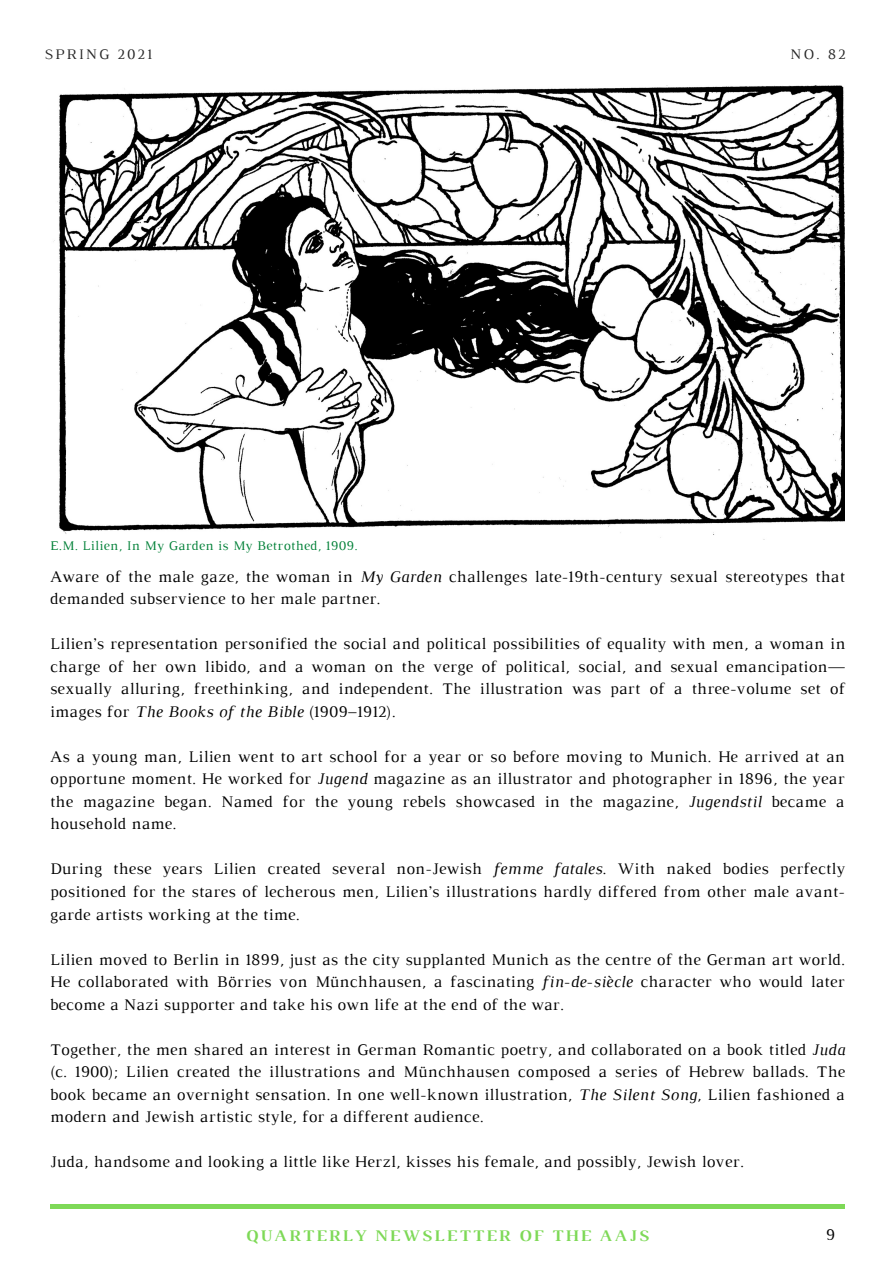
<style>
.page{position:relative;width:894px;height:1264px;background:#fff}
.page>*{position:absolute;margin:0;border:0;box-sizing:border-box;transform-origin:0 0}
.t1{font:16.5px/22.5px "Luthier";letter-spacing:.02em;color:#000;text-align:justify}
.t2{font:700 16.5px "Luthier";letter-spacing:.13em;color:#7ed957}
.t3{font:14.85px "Luthier";letter-spacing:.14em;color:#252525}
.t4{font:13.5px "Luthier";letter-spacing:.03em;color:#008037}
.s1{font-style:italic}
</style>
<div class="page">
<hr style="left:50px;top:1204px;width:794px;height:4px;background:#7ed957">
<img style="left:53px;top:85px;width:791px;height:453px">
<p class="t3" style="left:44px;top:49px;width:109px">SPRING 2021</p>
<p class="t3" style="left:790px;top:49px;width:57px">NO. 82</p>
<p class="t4" style="left:50px;top:540px;width:309px">E.M. Lilien, In My Garden is My Betrothed, 1909.</p>
<p class="t1" style="left:50px;top:566px;width:796px">Aware of the male gaze, the woman in <span class="s1">My Garden</span> challenges late-19th-century sexual stereotypes that demanded subservience to her male partner.</p>
<p class="t1" style="left:50px;top:633px;width:796px">Lilien’s representation personified the social and political possibilities of equality with men, a woman in charge of her own libido, and a woman on the verge of political, social, and sexual emancipation— sexually alluring, freethinking, and independent. The illustration was part of a three-volume set of images for <span class="s1">The Books of the Bible</span> (1909–1912).</p>
<p class="t1" style="left:50px;top:746px;width:796px">As a young man, Lilien went to art school for a year or so before moving to Munich. He arrived at an opportune moment. He worked for <span class="s1">Jugend</span> magazine as an illustrator and photographer in 1896, the year the magazine began. Named for the young rebels showcased in the magazine, <span class="s1">Jugendstil</span> became a household name.</p>
<p class="t1" style="left:50px;top:859px;width:796px">During these years Lilien created several non-Jewish <span class="s1">femme fatales</span>. With naked bodies perfectly positioned for the stares of lecherous men, Lilien’s illustrations hardly differed from other male avant&shy;garde artists working at the time.</p>
<p class="t1" style="left:50px;top:949px;width:796px">Lilien moved to Berlin in 1899, just as the city supplanted Munich as the centre of the German art world.<br>He collaborated with Börries von Münchhausen, a fascinating <span class="s1">fin-de-siècle</span> character who would later become a Nazi supporter and take his own life at the end of the war.</p>
<p class="t1" style="left:50px;top:1039px;width:796px">Together, the men shared an interest in German Romantic poetry, and collaborated on a book titled <span class="s1">Juda </span>(c. 1900); Lilien created the illustrations and Münchhausen composed a series of Hebrew ballads. The book became an overnight sensation. In one well-known illustration, <span class="s1">The Silent Song</span>, Lilien fashioned a modern and Jewish artistic style, for a different audience.</p>
<p class="t1" style="left:50px;top:1151px;width:695px">Juda, handsome and looking a little like Herzl, kisses his female, and possibly, Jewish lover.</p>
<p class="t2" style="left:245px;top:1229px;width:404px">QUARTERLY NEWSLETTER OF THE AAJS</p>
<p class="t1" style="left:825px;top:1224px;width:11px">9</p>
</div>
